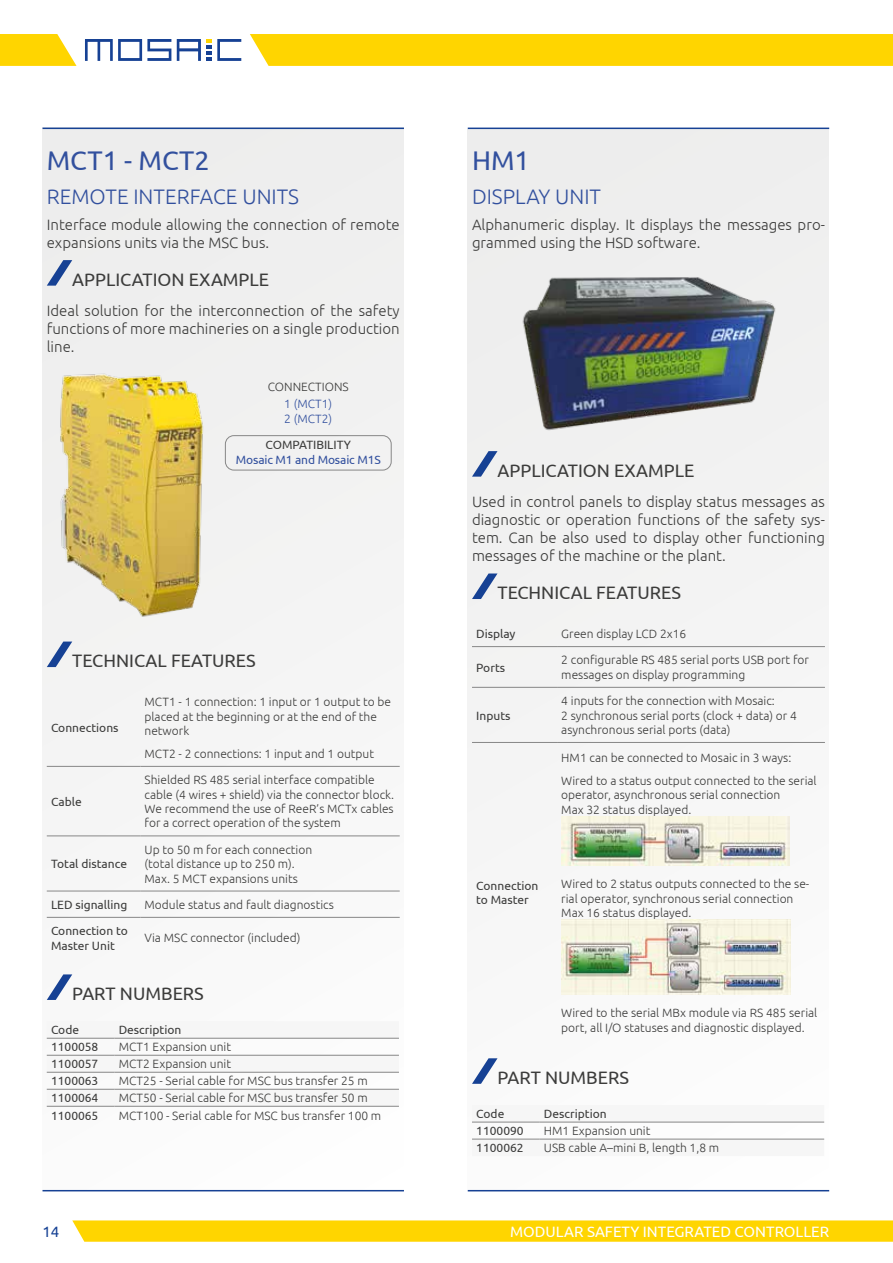
<style>
.page{position:relative;width:893px;height:1263px;background:#fff}
.page>*{position:absolute;margin:0;border:0;box-sizing:border-box;transform-origin:0 0}
.t1{font:27px "Ubuntu";color:#32509e}
.t2{font:300 21px "Ubuntu";color:#32509e}
.t3{font:18px "Ubuntu";color:#3c3c3b}
.t4{font:300 15px/18px "Ubuntu";color:#3c3c3b}
.t5{font:15px "Ubuntu";color:#fff}
.t6{font:15px "Ubuntu";color:#164194}
.t7{font:300 12px/14.4px "Ubuntu";color:#3c3c3b}
.t8{font:12px/14.4px "Ubuntu";color:#3c3c3b}
.t9{font:12px "Ubuntu";letter-spacing:-.01em;color:#32509e}
.t10{font:300 12px/14.4px "Ubuntu";color:#32509e}
</style>
<div class="page">
<div style="left:43px;top:128px;width:361px;height:1062px;background:#f4f4f4"></div>
<div style="left:468px;top:129px;width:361px;height:1063px;background:#f4f4f4"></div>
<svg style="left:72px;top:1220px;width:821px;height:22px;background:#ffd60a"></svg>
<svg style="left:0;top:34px;width:77px;height:32px;background:#ffda22"></svg>
<div style="left:250px;top:34px;width:643px;height:32px;background:#ffd500"></div>
<svg style="left:85px;top:39px;width:86px;height:22px"></svg>
<svg style="left:177px;top:39px;width:64px;height:22px"></svg>
<hr style="left:43px;top:128px;width:361px;height:1px;background:#164194">
<hr style="left:468px;top:128px;width:361px;height:1px;background:#164194">
<hr style="left:43px;top:1190px;width:361px;height:1px;background:#164194">
<hr style="left:468px;top:1190px;width:361px;height:1px;background:#164194">
<img style="left:522px;top:277px;width:254px;height:154px">
<svg style="left:47px;top:260px;width:25px;height:26px"></svg>
<img style="left:60px;top:373px;width:144px;height:244px">
<div style="left:225px;top:435px;width:167px;height:35px;border:1px solid #878787;border-radius:9px"></div>
<svg style="left:47px;top:641px;width:25px;height:26px"></svg>
<hr style="left:47px;top:766px;width:93px;height:1px;background:#878787">
<hr style="left:140px;top:766px;width:260px;height:1px;background:#878787">
<hr style="left:47px;top:835px;width:93px;height:1px;background:#878787">
<hr style="left:140px;top:835px;width:260px;height:1px;background:#878787">
<hr style="left:47px;top:891px;width:93px;height:1px;background:#878787">
<hr style="left:140px;top:891px;width:260px;height:1px;background:#878787">
<hr style="left:47px;top:917px;width:93px;height:1px;background:#878787">
<hr style="left:140px;top:917px;width:260px;height:1px;background:#878787">
<svg style="left:47px;top:974px;width:25px;height:26px"></svg>
<svg style="left:47px;top:1037px;width:352px;height:69px"></svg>
<hr style="left:47px;top:1038px;width:67px;height:1px;background:#878787">
<hr style="left:114px;top:1038px;width:285px;height:1px;background:#878787">
<hr style="left:47px;top:1055px;width:67px;height:1px;background:#878787">
<hr style="left:114px;top:1055px;width:285px;height:1px;background:#878787">
<hr style="left:47px;top:1072px;width:67px;height:1px;background:#878787">
<hr style="left:114px;top:1072px;width:285px;height:1px;background:#878787">
<hr style="left:47px;top:1089px;width:67px;height:1px;background:#878787">
<hr style="left:114px;top:1089px;width:285px;height:1px;background:#878787">
<hr style="left:47px;top:1106px;width:67px;height:1px;background:#878787">
<hr style="left:114px;top:1106px;width:285px;height:1px;background:#878787">
<svg style="left:472px;top:451px;width:25px;height:26px"></svg>
<svg style="left:472px;top:573px;width:25px;height:26px"></svg>
<hr style="left:472px;top:646px;width:85px;height:1px;background:#878787">
<hr style="left:557px;top:646px;width:268px;height:1px;background:#878787">
<hr style="left:472px;top:687px;width:85px;height:1px;background:#878787">
<hr style="left:557px;top:687px;width:268px;height:1px;background:#878787">
<hr style="left:472px;top:742px;width:85px;height:1px;background:#878787">
<hr style="left:557px;top:742px;width:268px;height:1px;background:#878787">
<img style="left:561px;top:816px;width:229px;height:49px">
<img style="left:561px;top:920px;width:230px;height:74px">
<svg style="left:472px;top:1058px;width:25px;height:26px"></svg>
<svg style="left:472px;top:1121px;width:352px;height:18px"></svg>
<hr style="left:472px;top:1139px;width:68px;height:1px;background:#878787">
<hr style="left:540px;top:1139px;width:284px;height:1px;background:#878787">
<hr style="left:472px;top:1122px;width:68px;height:1px;background:#878787">
<hr style="left:540px;top:1122px;width:284px;height:1px;background:#878787">
<h1 class="t1" style="left:47px;top:144px;width:164px">MCT1 - MCT2</h1>
<h2 class="t2" style="left:47px;top:183px;width:254px">REMOTE INTERFACE UNITS</h2>
<p class="t4" style="left:47px;top:215px;width:354px">Interface module allowing the connection of remote expansions units via the MSC bus.</p>
<h3 class="t3" style="left:72px;top:268px;width:198px">APPLICATION EXAMPLE</h3>
<p class="t4" style="left:47px;top:302px;width:354px;text-align:justify">Ideal solution for the interconnection of the safety functions of more machineries on a single production line.</p>
<p class="t7" style="left:268px;top:380px;width:83px">CONNECTIONS</p>
<p class="t10" style="left:284px;top:397px;width:50px">1 (MCT1)<br>2 (MCT2)</p>
<p class="t8" style="left:265px;top:437px;width:87px">COMPATIBILITY</p>
<p class="t9" style="left:236px;top:452px;width:146px">Mosaic M1 and Mosaic M1S</p>
<h3 class="t3" style="left:72px;top:650px;width:185px">TECHNICAL FEATURES</h3>
<p class="t8" style="left:51px;top:720px;width:69px">Connections</p>
<p class="t8" style="left:51px;top:794px;width:32px">Cable</p>
<p class="t8" style="left:51px;top:856px;width:78px">Total distance</p>
<p class="t7" style="left:145px;top:694px;width:248px">MCT1 - 1 connection: 1 input or 1 output to be placed at the beginning or at the end of the network</p>
<p class="t7" style="left:145px;top:746px;width:231px">MCT2 - 2 connections: 1 input and 1 output</p>
<p class="t7" style="left:145px;top:772px;width:251px">Shielded RS 485 serial interface compatible cable (4 wires + shield) via the connector block.<br>We recommend the use of ReeR’s MCTx cables for a correct operation of the system</p>
<p class="t7" style="left:145px;top:842px;width:169px">Up to 50 m for each connection (total distance up to 250 m).<br>Max. 5 MCT expansions units</p>
<p class="t8" style="left:51px;top:897px;width:78px">LED signalling</p>
<p class="t7" style="left:145px;top:897px;width:191px">Module status and fault diagnostics</p>
<p class="t8" style="left:51px;top:923px;width:78px">Connection to<br>Master Unit</p>
<p class="t7" style="left:145px;top:930px;width:158px">Via MSC connector (included)</p>
<h3 class="t3" style="left:72px;top:983px;width:133px">PART NUMBERS</h3>
<p class="t8" style="left:51px;top:1022px;width:30px">Code</p>
<p class="t8" style="left:119px;top:1022px;width:64px">Description</p>
<p class="t8" style="left:51px;top:1039px;width:49px">1100058</p>
<p class="t7" style="left:119px;top:1039px;width:114px">MCT1 Expansion unit</p>
<p class="t8" style="left:51px;top:1056px;width:49px">1100057</p>
<p class="t7" style="left:119px;top:1056px;width:114px">MCT2 Expansion unit</p>
<p class="t8" style="left:51px;top:1073px;width:49px">1100063</p>
<p class="t7" style="left:119px;top:1073px;width:251px">MCT25 - Serial cable for MSC bus transfer 25 m</p>
<p class="t8" style="left:51px;top:1090px;width:49px">1100064</p>
<p class="t7" style="left:119px;top:1090px;width:251px">MCT50 - Serial cable for MSC bus transfer 50 m</p>
<p class="t8" style="left:51px;top:1108px;width:49px">1100065</p>
<p class="t7" style="left:119px;top:1108px;width:264px">MCT100 - Serial cable for MSC bus transfer 100 m</p>
<h1 class="t1" style="left:472px;top:144px;width:59px">HM1</h1>
<h2 class="t2" style="left:472px;top:183px;width:131px">DISPLAY UNIT</h2>
<p class="t4" style="left:472px;top:215px;width:354px">Alphanumeric display. It displays the messages pro&shy;grammed using the HSD software.</p>
<h3 class="t3" style="left:497px;top:459px;width:198px">APPLICATION EXAMPLE</h3>
<p class="t4" style="left:472px;top:493px;width:354px;text-align:justify">Used in control panels to display status messages as diagnostic or operation functions of the safety sys&shy;tem. Can be also used to display other functioning messages of the machine or the plant.</p>
<h3 class="t3" style="left:497px;top:582px;width:185px">TECHNICAL FEATURES</h3>
<p class="t8" style="left:476px;top:626px;width:41px">Display</p>
<p class="t7" style="left:561px;top:626px;width:127px">Green display LCD 2x16</p>
<p class="t8" style="left:476px;top:660px;width:30px">Ports</p>
<p class="t7" style="left:561px;top:653px;width:249px">2 configurable RS 485 serial ports USB port for messages on display programming</p>
<p class="t8" style="left:476px;top:708px;width:36px">Inputs</p>
<p class="t7" style="left:561px;top:693px;width:237px">4 inputs for the connection with Mosaic:<br>2 synchronous serial ports (clock + data) or 4 asynchronous serial ports (data)</p>
<p class="t7" style="left:561px;top:746px;width:257px;line-height:23px">HM1 can be connected to Mosaic in 3 ways:<br>Wired to a status output connected to the serial</p>
<p class="t7" style="left:561px;top:787px;width:221px">operator, asynchronous serial connection<br>Max 32 status displayed.</p>
<p class="t8" style="left:476px;top:878px;width:64px">Connection to Master</p>
<p class="t7" style="left:561px;top:876px;width:250px">Wired to 2 status outputs connected to the se&shy;rial operator, synchronous serial connection<br>Max 16 status displayed.</p>
<p class="t7" style="left:561px;top:1005px;width:258px">Wired to the serial MBx module via RS 485 serial port, all I/O statuses and diagnostic displayed.</p>
<h3 class="t3" style="left:497px;top:1066px;width:133px">PART NUMBERS</h3>
<p class="t8" style="left:476px;top:1106px;width:30px">Code</p>
<p class="t8" style="left:544px;top:1106px;width:64px">Description</p>
<p class="t8" style="left:476px;top:1123px;width:49px">1100090</p>
<p class="t7" style="left:544px;top:1123px;width:108px">HM1 Expansion unit</p>
<p class="t8" style="left:476px;top:1140px;width:49px">1100062</p>
<p class="t7" style="left:544px;top:1140px;width:177px">USB cable A–mini B, length 1,8 m</p>
<p class="t6" style="left:43px;top:1222px;width:18px">14</p>
<p class="t5" style="left:510px;top:1222px;width:320px">MODULAR SAFETY INTEGRATED CONTROLLER</p>
</div>
